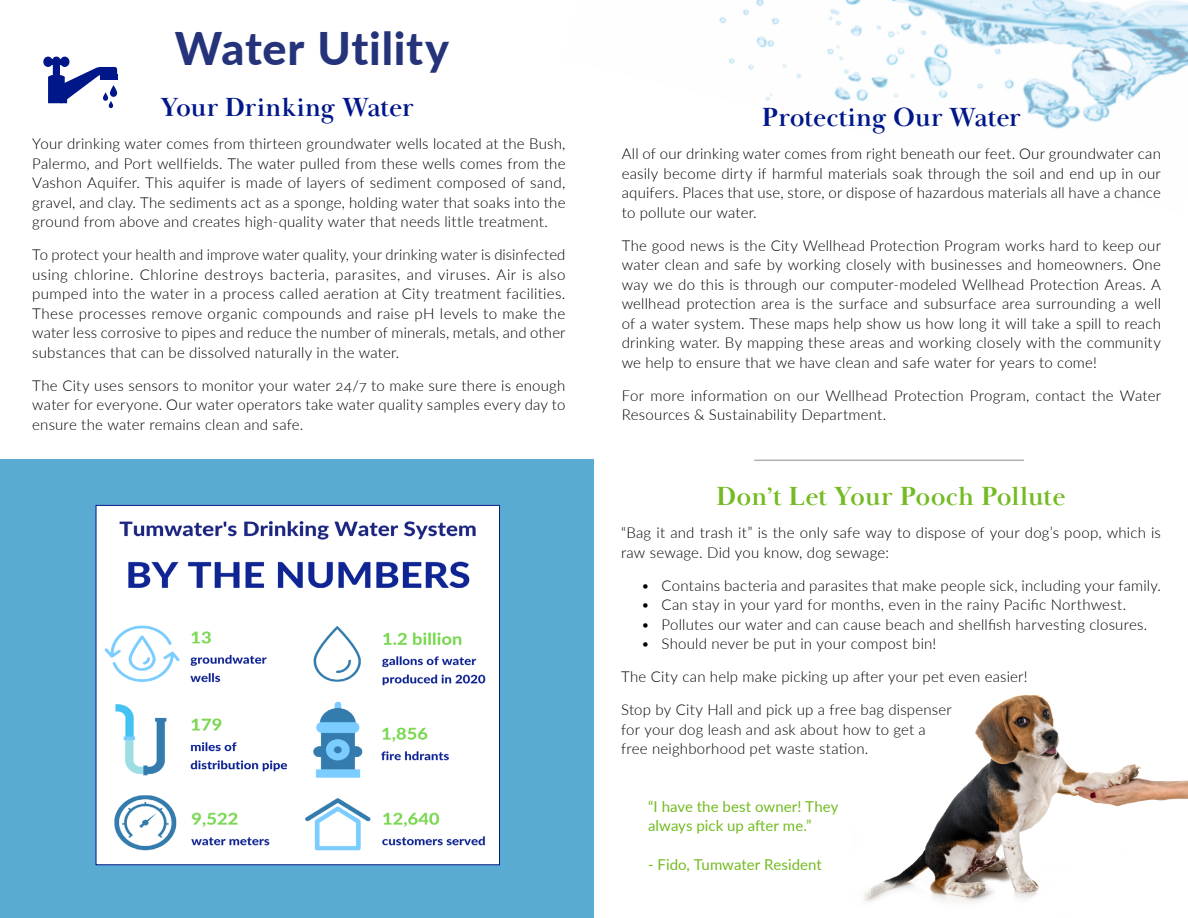
<style>
.page{position:relative;width:1188px;height:918px;background:#fff}
.page>*{position:absolute;margin:0;border:0;box-sizing:border-box;transform-origin:0 0}
.t1{font:800 45px "Lato";letter-spacing:.015em;color:#25347a}
.t2{font:700 27px "Baskerville Display PT";letter-spacing:-.005em;color:#001789}
.t3{font:700 27px "Baskerville Display PT";letter-spacing:-.005em;color:#74bb23}
.t4{font:300 15px/19.5px "Lato";letter-spacing:.015em;color:#000;text-align:justify}
.t5{font:15px/19.5px "Lato";letter-spacing:.005em;color:#74bb23}
</style>
<div class="page">
<img style="left:864px;top:694px;width:324px;height:209px">
<img style="left:719px;top:0;width:469px;height:129px">
<div style="left:0;top:459px;width:594px;height:459px;background:#59abd1"></div>
<svg style="left:43px;top:56px;width:75px;height:53px"></svg>
<hr style="left:754px;top:460px;width:270px;height:1px;background:#000">
<img style="left:98px;top:507px;width:400px;height:356px">
<div style="left:96px;top:505px;width:404px;height:360px;border:1px solid #001789"></div>
<h1 class="t1" style="left:175px;top:15px;width:276px">Water Utility</h1>
<h2 class="t2" style="left:160px;top:91px;width:255px">Your Drinking Water</h2>
<p class="t4" style="left:32px;top:134px;width:535px">Your drinking water comes from thirteen groundwater wells located at the Bush, Palermo, and Port wellfields. The water pulled from these wells comes from the Vashon Aquifer. This aquifer is made of layers of sediment composed of sand, gravel, and clay. The sediments act as a sponge, holding water that soaks into the ground from above and creates high-quality water that needs little treatment.</p>
<p class="t4" style="left:32px;top:245px;width:535px">To protect your health and improve water quality, your drinking water is disinfected using chlorine. Chlorine destroys bacteria, parasites, and viruses. Air is also pumped into the water in a process called aeration at City treatment facilities.<br>These processes remove organic compounds and raise pH levels to make the water less corrosive to pipes and reduce the number of minerals, metals, and other substances that can be dissolved naturally in the water.</p>
<p class="t4" style="left:32px;top:375px;width:535px">The City uses sensors to monitor your water 24/7 to make sure there is enough water for everyone. Our water operators take water quality samples every day to ensure the water remains clean and safe.</p>
<h2 class="t2" style="left:762px;top:101px;width:261px">Protecting Our Water</h2>
<p class="t4" style="left:622px;top:143px;width:541px">All of our drinking water comes from right beneath our feet. Our groundwater can easily become dirty if harmful materials soak through the soil and end up in our aquifers. Places that use, store, or dispose of hazardous materials all have a chance to pollute our water.</p>
<p class="t4" style="left:622px;top:235px;width:541px">The good news is the City Wellhead Protection Program works hard to keep our water clean and safe by working closely with businesses and homeowners. One way we do this is through our computer-modeled Wellhead Protection Areas. A wellhead protection area is the surface and subsurface area surrounding a well of a water system. These maps help show us how long it will take a spill to reach drinking water. By mapping these areas and working closely with the community we help to ensure that we have clean and safe water for years to come!</p>
<p class="t4" style="left:622px;top:385px;width:541px">For more information on our Wellhead Protection Program, contact the Water<br>Resources &amp; Sustainability Department.</p>
<h2 class="t3" style="left:716px;top:480px;width:351px">Don’t Let Your Pooch Pollute</h2>
<p class="t4" style="left:621px;top:523px;width:541px">“Bag it and trash it” is the only safe way to dispose of your dog’s poop, which is raw sewage. Did you know, dog sewage:</p>
<p class="t4" style="left:641px;top:575px;width:521px">• Contains bacteria and parasites that make people sick, including your family.</p>
<p class="t4" style="left:641px;top:595px;width:487px">• Can stay in your yard for months, even in the rainy Pacific Northwest.</p>
<p class="t4" style="left:641px;top:614px;width:508px">• Pollutes our water and can cause beach and shellfish harvesting closures.</p>
<p class="t4" style="left:641px;top:634px;width:297px">• Should never be put in your compost bin!</p>
<p class="t4" style="left:621px;top:667px;width:408px">The City can help make picking up after your pet even easier!</p>
<p class="t4" style="left:621px;top:700px;width:332px;text-align:left">Stop by City Hall and pick up a free bag dispenser for your dog leash and ask about how to get a free neighborhood pet waste station.</p>
<p class="t5" style="left:648px;top:796px;width:192px">“I have the best owner! They always pick up after me.”</p>
<p class="t5" style="left:648px;top:855px;width:175px">- Fido, Tumwater Resident</p>
</div>
